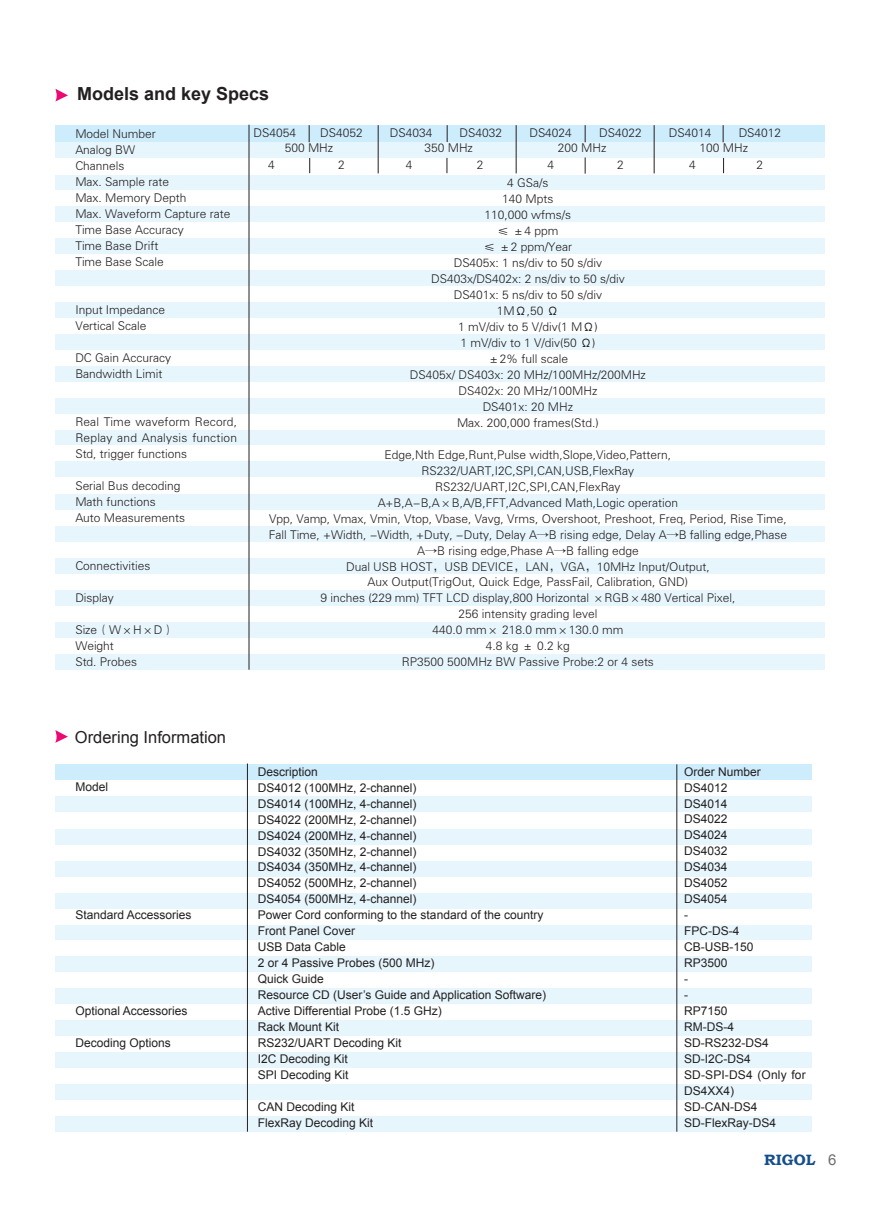
<style>
.page{position:relative;width:893px;height:1212px;background:#fff}
.page>*{position:absolute;margin:0;border:0;box-sizing:border-box;transform-origin:0 0}
.t1{font:700 18px "Arial";color:#231f20}
.t2{font:16.5px "Arial";color:#231f20}
.t3{font:700 15px "Bookman Old Style";color:#144e8c}
.t4{font:12px/15.9px "FZXH1 JW GB1 0";color:#231f20}
.t5{font:12px/15.9px "Arial";color:#231f20}
.t6{font:12px/15.9px "Arial";color:#231f20}
.s1{font-family:"Arial";font-weight:400;color:#6d6f71}
</style>
<div class="page">
<div style="left:55px;top:238px;width:770px;height:16px;background:#e7f6fd"></div>
<div style="left:55px;top:366px;width:770px;height:16px;background:#e7f6fd"></div>
<div style="left:55px;top:558px;width:770px;height:16px;background:#e7f6fd"></div>
<div style="left:55px;top:174px;width:770px;height:16px;background:#e7f6fd"></div>
<div style="left:55px;top:302px;width:770px;height:16px;background:#e7f6fd"></div>
<div style="left:55px;top:494px;width:770px;height:16px;background:#e7f6fd"></div>
<div style="left:55px;top:429px;width:770px;height:16px;background:#e7f6fd"></div>
<div style="left:55px;top:622px;width:770px;height:16px;background:#e7f6fd"></div>
<div style="left:56px;top:654px;width:769px;height:16px;background:#e7f6fd"></div>
<div style="left:55px;top:270px;width:770px;height:16px;background:#e7f6fd"></div>
<div style="left:55px;top:398px;width:770px;height:16px;background:#e7f6fd"></div>
<div style="left:55px;top:590px;width:770px;height:16px;background:#e7f6fd"></div>
<div style="left:55px;top:206px;width:770px;height:16px;background:#e7f6fd"></div>
<div style="left:55px;top:334px;width:770px;height:16px;background:#e7f6fd"></div>
<div style="left:55px;top:526px;width:770px;height:16px;background:#e7f6fd"></div>
<div style="left:55px;top:461px;width:770px;height:16px;background:#e7f6fd"></div>
<div style="left:55px;top:414px;width:770px;height:16px;background:#fff"></div>
<div style="left:55px;top:125px;width:770px;height:17px;background:#cdecfc"></div>
<div style="left:55px;top:142px;width:770px;height:16px;background:#e7f6fd"></div>
<svg style="left:55px;top:89px;width:13px;height:13px"></svg>
<div style="left:55px;top:763px;width:757px;height:16px;background:#cdecfc"></div>
<div style="left:55px;top:892px;width:757px;height:16px;background:#e7f6fd"></div>
<div style="left:55px;top:1020px;width:757px;height:16px;background:#e7f6fd"></div>
<div style="left:55px;top:829px;width:757px;height:16px;background:#e7f6fd"></div>
<div style="left:55px;top:796px;width:757px;height:16px;background:#e7f6fd"></div>
<div style="left:55px;top:956px;width:757px;height:16px;background:#e7f6fd"></div>
<div style="left:55px;top:1084px;width:757px;height:16px;background:#e7f6fd"></div>
<div style="left:55px;top:924px;width:757px;height:16px;background:#e7f6fd"></div>
<div style="left:55px;top:1052px;width:757px;height:16px;background:#e7f6fd"></div>
<div style="left:55px;top:860px;width:757px;height:16px;background:#e7f6fd"></div>
<div style="left:55px;top:988px;width:757px;height:16px;background:#e7f6fd"></div>
<div style="left:55px;top:1116px;width:757px;height:16px;background:#e7f6fd"></div>
<svg style="left:55px;top:730px;width:13px;height:13px"></svg>
<hr style="left:247px;top:763px;width:1px;height:369px;background:#231f20">
<hr style="left:677px;top:764px;width:1px;height:368px;background:#231f20">
<svg style="left:309px;top:125px;width:1px;height:17px"></svg>
<svg style="left:309px;top:158px;width:1px;height:15px"></svg>
<svg style="left:447px;top:158px;width:1px;height:15px"></svg>
<svg style="left:585px;top:157px;width:1px;height:17px"></svg>
<svg style="left:723px;top:158px;width:1px;height:15px"></svg>
<hr style="left:378px;top:125px;width:1px;height:48px;background:#231f20">
<svg style="left:447px;top:125px;width:1px;height:17px"></svg>
<svg style="left:585px;top:125px;width:1px;height:17px"></svg>
<svg style="left:723px;top:125px;width:1px;height:17px"></svg>
<hr style="left:516px;top:125px;width:1px;height:48px;background:#231f20">
<hr style="left:654px;top:125px;width:1px;height:48px;background:#231f20">
<hr style="left:249px;top:125px;width:1px;height:545px;background:#231f20">
<h1 class="t1" style="left:77px;top:82px;width:194px">Models and key Specs</h1>
<p class="t4" style="left:75px;top:126px;width:157px">Model Number<br>Analog BW<br>Channels<br>Max. Sample rate<br>Max. Memory Depth<br>Max. Waveform Capture rate<br>Time Base Accuracy<br>Time Base Drift<br>Time Base Scale</p>
<p class="t4" style="left:75px;top:302px;width:91px">Input Impedance<br>Vertical Scale</p>
<p class="t4" style="left:75px;top:350px;width:97px">DC Gain Accuracy<br>Bandwidth Limit</p>
<p class="t4" style="left:75px;top:414px;width:163px;text-align:justify">Real Time waveform Record, Replay and Analysis function Std, trigger functions</p>
<p class="t4" style="left:75px;top:478px;width:111px">Serial Bus decoding<br>Math functions<br>Auto Measurements</p>
<p class="t4" style="left:75px;top:558px;width:77px">Connectivities</p>
<p class="t4" style="left:75px;top:590px;width:40px">Display</p>
<p class="t4" style="left:75px;top:622px;width:101px">Size（W×H×D）<br>Weight<br>Std. Probes</p>
<p class="t4" style="left:254px;top:125px;width:44px">DS4054</p>
<p class="t4" style="left:268px;top:157px;width:8px">4</p>
<p class="t4" style="left:338px;top:157px;width:8px">2</p>
<p class="t4" style="left:406px;top:157px;width:8px">4</p>
<p class="t4" style="left:477px;top:157px;width:8px">2</p>
<p class="t4" style="left:547px;top:157px;width:8px">4</p>
<p class="t4" style="left:617px;top:157px;width:8px">2</p>
<p class="t4" style="left:689px;top:157px;width:8px">4</p>
<p class="t4" style="left:757px;top:157px;width:8px">2</p>
<p class="t4" style="left:320px;top:125px;width:44px">DS4052</p>
<p class="t4" style="left:390px;top:125px;width:44px">DS4034</p>
<p class="t4" style="left:460px;top:125px;width:44px">DS4032</p>
<p class="t4" style="left:529px;top:125px;width:44px">DS4024</p>
<p class="t4" style="left:599px;top:125px;width:44px">DS4022</p>
<p class="t4" style="left:669px;top:125px;width:44px">DS4014</p>
<p class="t4" style="left:739px;top:125px;width:44px">DS4012</p>
<p class="t4" style="left:285px;top:141px;width:50px">500 MHz</p>
<p class="t4" style="left:424px;top:141px;width:50px">350 MHz</p>
<p class="t4" style="left:558px;top:141px;width:50px">200 MHz</p>
<p class="t4" style="left:699px;top:141px;width:50px">100 MHz</p>
<p class="t4" style="left:410px;top:175px;width:238px;text-align:center">4 GSa/s<br>140 Mpts<br>110,000 wfms/s<br>≤ ±4 ppm<br>≤ ±2 ppm/Year<br>DS405x: 1 ns/div to 50 s/div<br>DS403x/DS402x: 2 ns/div to 50 s/div<br>DS401x: 5 ns/div to 50 s/div<br>1MΩ,50 Ω<br>1 mV/div to 5 V/div(1 MΩ)<br>1 mV/div to 1 V/div(50 Ω)<br>±2% full scale<br>DS405x/ DS403x: 20 MHz/100MHz/200MHz<br>DS402x: 20 MHz/100MHz<br>DS401x: 20 MHz<br>Max. 200,000 frames(Std.)</p>
<p class="t4" style="left:269px;top:447px;width:520px;text-align:center">Edge,Nth Edge,Runt,Pulse width,Slope,Video,Pattern,<br>RS232/UART,I2C,SPI,CAN,USB,FlexRay<br>RS232/UART,I2C,SPI,CAN,FlexRay<br>A+B,A-B,A×B,A/B,FFT,Advanced Math,Logic operation<br>Vpp, Vamp, Vmax, Vmin, Vtop, Vbase, Vavg, Vrms, Overshoot, Preshoot, Freq, Period, Rise Time, Fall Time, +Width, -Width, +Duty, -Duty, Delay A→B rising edge, Delay A→B falling edge,Phase A→B rising edge,Phase A→B falling edge<br>Dual USB HOST，USB DEVICE，LAN，VGA，10MHz Input/Output,<br>Aux Output(TrigOut, Quick Edge, PassFail, Calibration, GND)<br>9 inches (229 mm) TFT LCD display,800 Horizontal ×RGB×480 Vertical Pixel,<br>256 intensity grading level<br>440.0 mm× 218.0 mm×130.0 mm<br>4.8 kg ± 0.2 kg<br>RP3500 500MHz BW Passive Probe:2 or 4 sets</p>
<h2 class="t2" style="left:75px;top:726px;width:153px">Ordering Information</h2>
<p class="t6" style="left:75px;top:779px;width:34px">Model</p>
<p class="t6" style="left:75px;top:907px;width:118px">Standard Accessories</p>
<p class="t6" style="left:75px;top:1003px;width:114px">Optional Accessories</p>
<p class="t6" style="left:75px;top:1035px;width:97px">Decoding Options</p>
<p class="t6" style="left:258px;top:763px;width:62px">Description</p>
<p class="t5" style="left:258px;top:779px;width:160px;text-align:justify">DS4012 (100MHz, 2-channel)<br>DS4014 (100MHz, 4-channel)<br>DS4022 (200MHz, 2-channel)<br>DS4024 (200MHz, 4-channel)<br>DS4032 (350MHz, 2-channel)<br>DS4034 (350MHz, 4-channel)<br>DS4052 (500MHz, 2-channel)<br>DS4054 (500MHz, 4-channel)</p>
<p class="t6" style="left:258px;top:907px;width:287px">Power Cord conforming to the standard of the country<br>Front Panel Cover</p>
<p class="t5" style="left:258px;top:939px;width:90px">USB Data Cable</p>
<p class="t6" style="left:258px;top:955px;width:178px">2 or 4 Passive Probes (500 MHz)<br>Quick Guide</p>
<p class="t5" style="left:258px;top:987px;width:290px">Resource CD (User’s Guide and Application Software)</p>
<p class="t6" style="left:258px;top:1003px;width:185px">Active Differential Probe (1.5 GHz)<br>Rack Mount Kit</p>
<p class="t5" style="left:258px;top:1035px;width:145px">RS232/UART Decoding Kit</p>
<p class="t6" style="left:258px;top:1051px;width:92px">I2C Decoding Kit<br>SPI Decoding Kit</p>
<p class="t6" style="left:258px;top:1099px;width:117px">CAN Decoding Kit<br>FlexRay Decoding Kit</p>
<p class="t6" style="left:684px;top:763px;width:78px">Order Number<br>DS4012<br>DS4014<br>DS4022<br>DS4024<br>DS4032<br>DS4034<br>DS4052<br>DS4054</p>
<p class="t5" style="left:684px;top:907px;width:71px">-<br>FPC-DS-4<br>CB-USB-150</p>
<p class="t6" style="left:684px;top:955px;width:45px">RP3500</p>
<p class="t5" style="left:684px;top:971px;width:123px">-<br>-<br>RP7150<br>RM-DS-4<br>SD-RS232-DS4<br>SD-I2C-DS4<br>SD-SPI-DS4 (Only for</p>
<p class="t6" style="left:684px;top:1083px;width:52px">DS4XX4)</p>
<p class="t5" style="left:684px;top:1099px;width:94px">SD-CAN-DS4<br>SD-FlexRay-DS4</p>
<p class="t3" style="left:764px;top:1149px;width:74px">RIGOL <span class="s1">6</span></p>
</div>
